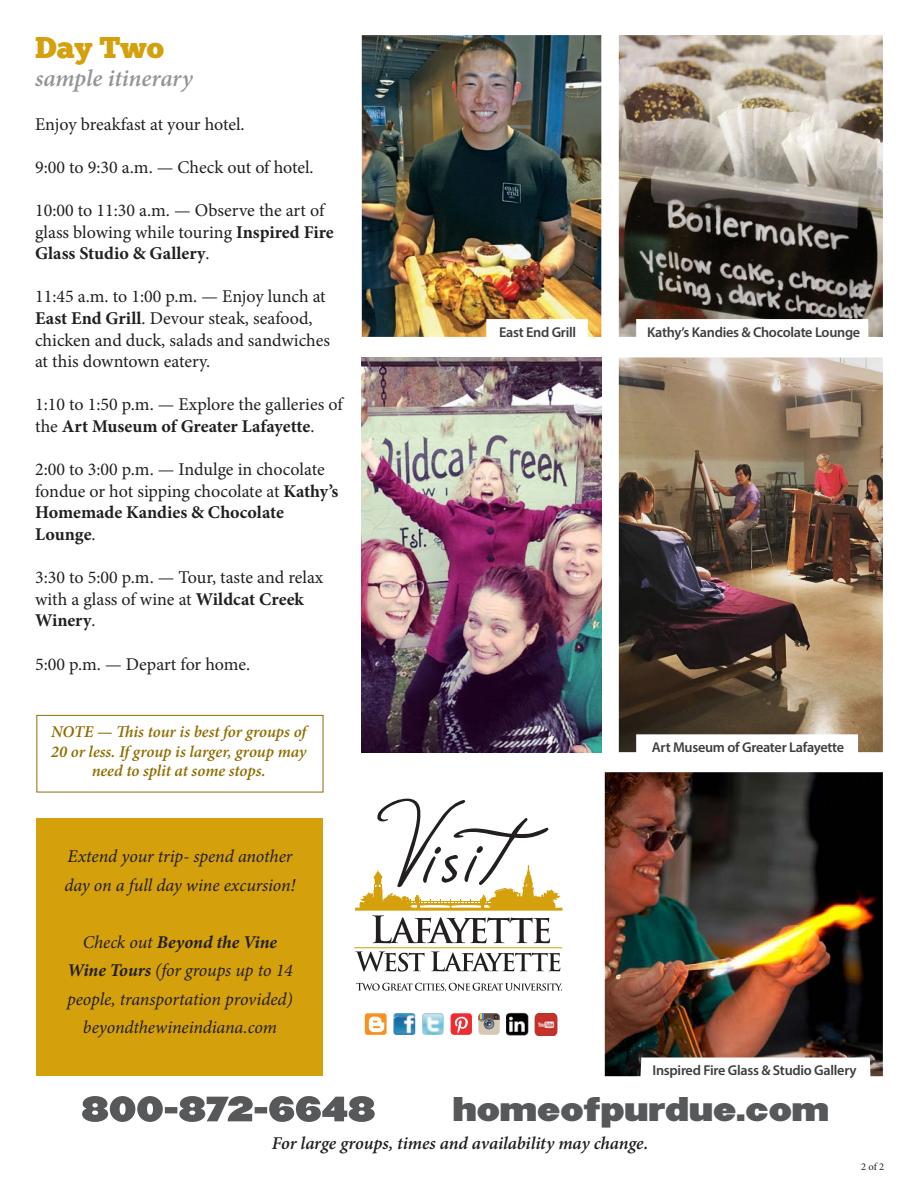
<style>
.page{position:relative;width:918px;height:1188px;background:#fff}
.page>*{position:absolute;margin:0;border:0;box-sizing:border-box;transform-origin:0 0}
.t1{font:30px "Champion Heviweight";color:#57585a}
.t2{font:30px "Chunk Five";color:#d4a00c}
.t3{font:italic 600 24px "Minion Pro";letter-spacing:-.005em;color:#939598}
.t4{font:18px/21.6px "Minion Pro";letter-spacing:-.005em;color:#231f20}
.t5{font:italic 18px/28.5px "Minion Pro";letter-spacing:-.005em;color:#231f20}
.t6{font:italic 600 18px "Minion Pro";letter-spacing:-.005em;color:#231f20}
.t7{font:italic 600 16.5px/19.8px "Minion Pro";letter-spacing:-.005em;color:#906d00;text-align:center}
.t8{font:600 14.25px "Myriad Pro";letter-spacing:-.02em;color:#3e3e3f}
.t9{font:10.5px "Minion Pro";color:#231f20}
.s1{font-weight:700}
</style>
<div class="page">
<img style="left:362px;top:357px;width:240px;height:396px">
<svg style="left:355px;top:951px;width:70px;height:21px"></svg>
<svg style="left:431px;top:951px;width:129px;height:20px"></svg>
<svg style="left:372px;top:915px;width:178px;height:28px"></svg>
<hr style="left:354px;top:948px;width:208px;height:1px;background:#d4a00c">
<hr style="left:355px;top:908px;width:207px;height:3px;background:#d4a00c">
<svg style="left:356px;top:983px;width:206px;height:9px"></svg>
<svg style="left:360px;top:799px;width:201px;height:109px"></svg>
<img style="left:605px;top:772px;width:278px;height:304px">
<img style="left:619px;top:357px;width:264px;height:395px">
<svg style="left:82px;top:1096px;width:293px;height:26px"></svg>
<img style="left:619px;top:35px;width:264px;height:302px">
<img style="left:362px;top:35px;width:239px;height:302px">
<div style="left:37px;top:715px;width:286px;height:77px;border:1px solid #906d00"></div>
<div style="left:37px;top:819px;width:286px;height:257px;background:#d4a00c"></div>
<img style="left:394px;top:1013px;width:21px;height:22px">
<img style="left:422px;top:1013px;width:22px;height:22px">
<svg style="left:365px;top:1013px;width:22px;height:22px"></svg>
<div style="left:478px;top:1013px;width:22px;height:22px;background:#d5c9b5;border-radius:4px"></div>
<svg style="left:478px;top:1013px;width:22px;height:16px"></svg>
<img style="left:506px;top:1013px;width:22px;height:22px">
<img style="left:535px;top:1013px;width:22px;height:23px">
<div style="left:451px;top:1013px;width:21px;height:22px;background:#ee2d32;border-radius:4px"></div>
<svg style="left:455px;top:1017px;width:13px;height:16px"></svg>
<p class="t2" style="left:35px;top:29px;width:130px">Day Two</p>
<p class="t3" style="left:35px;top:64px;width:159px">sample itinerary</p>
<p class="t4" style="left:35px;top:113px;width:211px">Enjoy breakfast at your hotel.</p>
<p class="t4" style="left:35px;top:156px;width:280px">9:00 to 9:30 a.m. — Check out of hotel.</p>
<p class="t4" style="left:35px;top:200px;width:300px">10:00 to 11:30 a.m. — Observe the art of glass blowing while touring <span class="s1">Inspired Fire<br>Glass Studio &amp; Gallery</span>.</p>
<p class="t4" style="left:35px;top:286px;width:296px">11:45 a.m. to 1:00 p.m. — Enjoy lunch at <span class="s1">East End Grill</span>. Devour steak, seafood, chicken and duck, salads and sandwiches at this downtown eatery.</p>
<p class="t4" style="left:35px;top:394px;width:309px">1:10 to 1:50 p.m. — Explore the galleries of the <span class="s1">Art Museum of Greater Lafayette</span>.</p>
<p class="t4" style="left:35px;top:459px;width:305px">2:00 to 3:00 p.m. — Indulge in chocolate fondue or hot sipping chocolate at <span class="s1">Kathy’s<br>Homemade Kandies &amp; Chocolate<br>Lounge</span>.</p>
<p class="t4" style="left:35px;top:567px;width:290px">3:30 to 5:00 p.m. — Tour, taste and relax with a glass of wine at <span class="s1">Wildcat Creek<br>Winery</span>.</p>
<p class="t4" style="left:35px;top:653px;width:217px">5:00 p.m. — Depart for home.</p>
<p class="t7" style="left:51px;top:722px;width:257px">NOTE — This tour is best for groups of<br>20 or less. If group is larger, group may need to split at some stops.</p>
<p class="t5" style="left:64px;top:842px;width:233px">Extend your trip- spend another day on a full day wine excursion!</p>
<p class="t5" style="left:67px;top:928px;width:227px;text-align:center">Check out <span class="s1">Beyond the Vine<br>Wine Tours</span> (for groups up to 14 people, transportation provided) beyondthewineindiana.com</p>
<p class="t8" style="left:499px;top:323px;width:79px">East End Grill</p>
<p class="t8" style="left:647px;top:323px;width:215px">Kathy’s Kandies &amp; Chocolate Lounge</p>
<p class="t8" style="left:652px;top:739px;width:194px">Art Museum of Greater Lafayette</p>
<p class="t8" style="left:653px;top:1061px;width:206px">Inspired Fire Glass &amp; Studio Gallery</p>
<p class="t1" style="left:453px;top:1085px;width:378px">homeofpurdue.com</p>
<p class="t6" style="left:272px;top:1132px;width:378px">For large groups, times and availability may change.</p>
<p class="t9" style="left:861px;top:1159px;width:25px">2 of 2</p>
</div>
